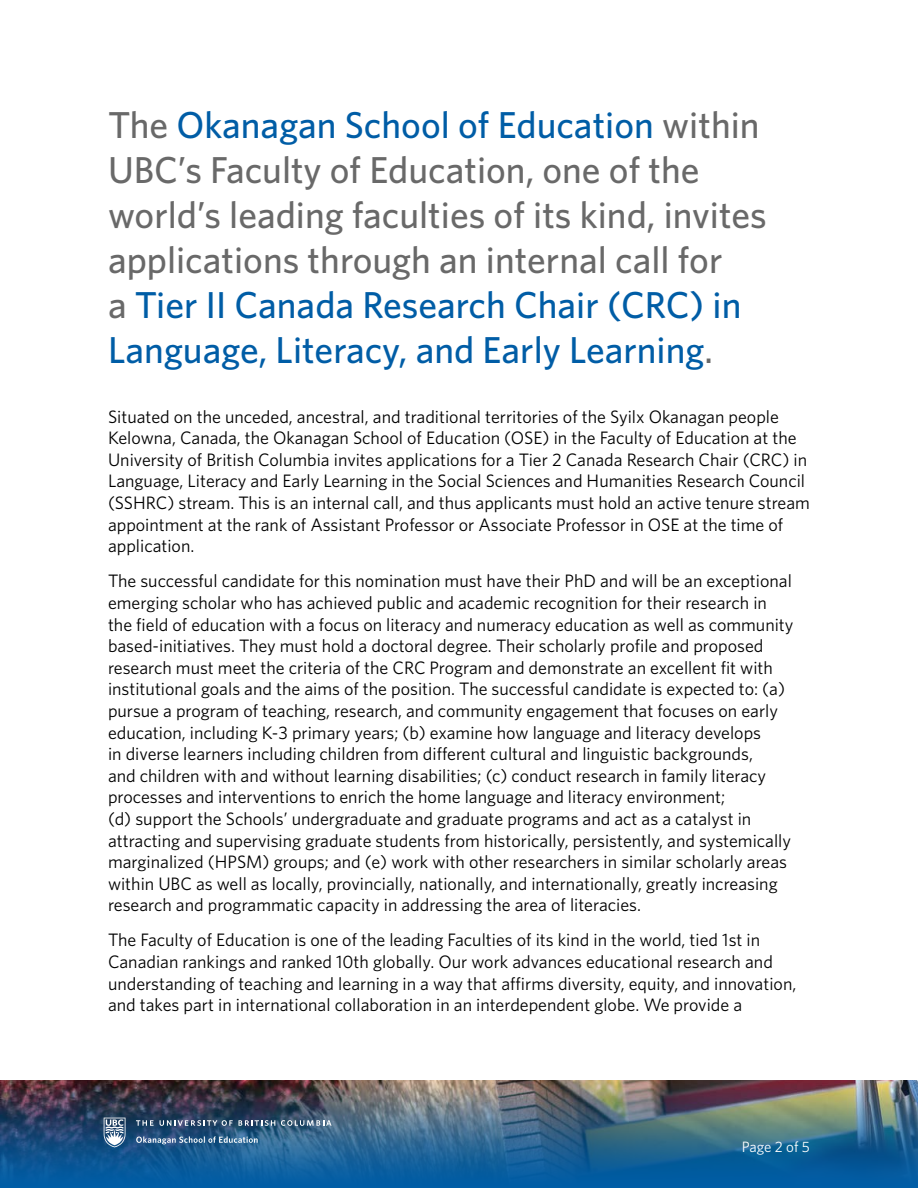
<style>
.page{position:relative;width:918px;height:1188px;background:#fff}
.page>*{position:absolute;margin:0;border:0;box-sizing:border-box;transform-origin:0 0}
.t1{font:500 37.5px/45px "Whitney";color:#696969}
.t2{font:18px/21.6px "Whitney";color:#000}
.t3{font:15px "Whitney";letter-spacing:-.005em;color:#fff}
.s1{color:#005da6}
</style>
<div class="page">
<img style="left:0;top:1080px;width:918px;height:108px">
<svg style="left:136px;top:1136px;width:122px;height:8px"></svg>
<svg style="left:104px;top:1118px;width:22px;height:29px"></svg>
<svg style="left:136px;top:1120px;width:18px;height:6px"></svg>
<svg style="left:160px;top:1120px;width:115px;height:6px"></svg>
<svg style="left:281px;top:1120px;width:51px;height:6px"></svg>
<p class="t1" style="left:108px;top:102px;width:660px">The <span class="s1">Okanagan School of Education</span> within UBC’s Faculty of Education, one of the world’s leading faculties of its kind, invites applications through an internal call for<br>a <span class="s1">Tier II Canada Research Chair (CRC) in Language, Literacy, and Early Learning</span>.</p>
<p class="t2" style="left:108px;top:405px;width:703px">Situated on the unceded, ancestral, and traditional territories of the Syilx Okanagan people Kelowna, Canada, the Okanagan School of Education (OSE) in the Faculty of Education at the University of British Columbia invites applications for a Tier 2 Canada Research Chair (CRC) in Language, Literacy and Early Learning in the Social Sciences and Humanities Research Council (SSHRC) stream. This is an internal call, and thus applicants must hold an active tenure stream appointment at the rank of Assistant Professor or Associate Professor in OSE at the time of application.</p>
<p class="t2" style="left:108px;top:570px;width:687px">The successful candidate for this nomination must have their PhD and will be an exceptional emerging scholar who has achieved public and academic recognition for their research in the field of education with a focus on literacy and numeracy education as well as community based-initiatives. They must hold a doctoral degree. Their scholarly profile and proposed research must meet the criteria of the CRC Program and demonstrate an excellent fit with institutional goals and the aims of the position. The successful candidate is expected to: (a) pursue a program of teaching, research, and community engagement that focuses on early education, including K-3 primary years; (b) examine how language and literacy develops<br>in diverse learners including children from different cultural and linguistic backgrounds,<br>and children with and without learning disabilities; (c) conduct research in family literacy processes and interventions to enrich the home language and literacy environment;<br>(d) support the Schools’ undergraduate and graduate programs and act as a catalyst in attracting and supervising graduate students from historically, persistently, and systemically marginalized (HPSM) groups; and (e) work with other researchers in similar scholarly areas within UBC as well as locally, provincially, nationally, and internationally, greatly increasing research and programmatic capacity in addressing the area of literacies.</p>
<p class="t2" style="left:108px;top:929px;width:690px">The Faculty of Education is one of the leading Faculties of its kind in the world, tied 1st in Canadian rankings and ranked 10th globally. Our work advances educational research and understanding of teaching and learning in a way that affirms diversity, equity, and innovation, and takes part in international collaboration in an interdependent globe. We provide a</p>
<p class="t3" style="left:742px;top:1137px;width:70px">Page 2 of 5</p>
</div>
